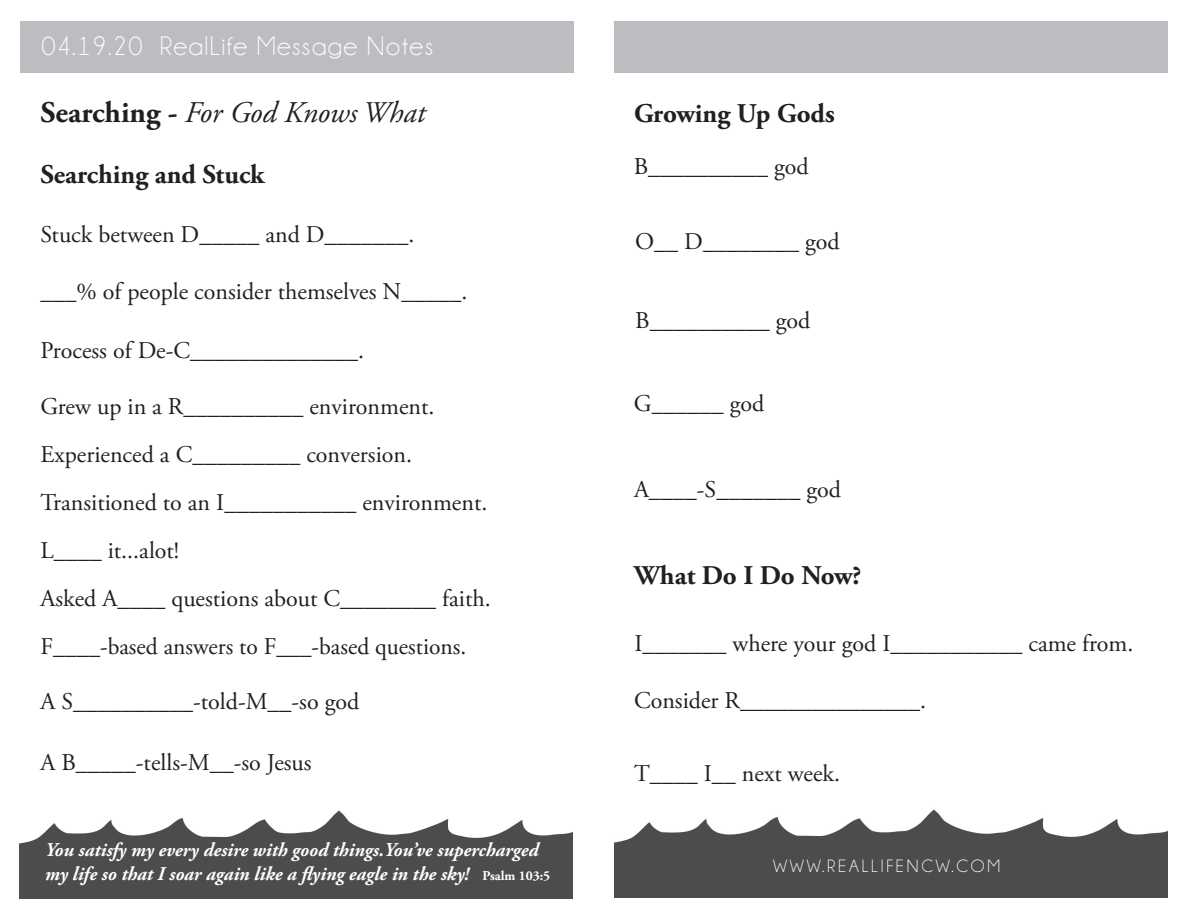
<style>
.page{position:relative;width:1188px;height:918px;background:#fff}
.page>*{position:absolute;margin:0;border:0;box-sizing:border-box;transform-origin:0 0}
.t1{font:italic 30px "Adobe Garamond Pro";color:#231f20}
.t2{font:700 27px "Adobe Garamond Pro";color:#231f20}
.t3{font:27px "Champagne&Limousines";letter-spacing:.05em;color:#fff}
.t4{font:24px "Adobe Garamond Pro";color:#231f20}
.t5{font:italic 700 19.5px "Adobe Garamond Pro";color:#fff}
.t6{font:18px "Champagne&Limousines";letter-spacing:.15em;color:#fff}
.s1{font-weight:700;font-style:normal}
.s2{font-style:normal;font-size:13.5px}
</style>
<div class="page">
<img style="left:20px;top:810px;width:553px;height:88px">
<div style="left:614px;top:21px;width:553px;height:52px;background:#bcbdc0"></div>
<div style="left:20px;top:21px;width:554px;height:52px;background:#bcbdc0"></div>
<img style="left:614px;top:809px;width:554px;height:89px">
<p class="t3" style="left:41px;top:33px;width:393px">04.19.20 RealLife Message Notes</p>
<p class="t1" style="left:40px;top:95px;width:386px"><span class="s1">Searching -</span> For God Knows What</p>
<p class="t2" style="left:40px;top:159px;width:226px">Searching and Stuck</p>
<p class="t4" style="left:40px;top:220px;width:376px">Stuck between D_____ and D_______.</p>
<p class="t4" style="left:40px;top:277px;width:428px">___% of people consider themselves N_____.</p>
<p class="t4" style="left:40px;top:336px;width:325px">Process of De-C______________.</p>
<p class="t4" style="left:40px;top:392px;width:396px">Grew up in a R__________ environment.</p>
<p class="t4" style="left:40px;top:440px;width:373px">Experienced a C_________ conversion.</p>
<p class="t4" style="left:40px;top:488px;width:448px">Transitioned to an I___________ environment.</p>
<p class="t4" style="left:40px;top:536px;width:140px">L____ it...alot!</p>
<p class="t4" style="left:40px;top:584px;width:452px">Asked A____ questions about C________ faith.</p>
<p class="t4" style="left:40px;top:632px;width:427px">F____-based answers to F___-based questions.</p>
<p class="t4" style="left:40px;top:687px;width:320px">A S__________-told-M__-so god</p>
<p class="t4" style="left:40px;top:748px;width:273px">A B_____-tells-M__-so Jesus</p>
<p class="t5" style="left:45px;top:839px;width:495px">You satisfy my every desire with good things.You’ve supercharged</p>
<p class="t5" style="left:45px;top:862px;width:507px">my life so that I soar again like a flying eagle in the sky! <span class="s2">Psalm 103:5</span></p>
<p class="t2" style="left:634px;top:97px;width:202px">Growing Up Gods</p>
<p class="t4" style="left:634px;top:152px;width:177px">B__________ god</p>
<p class="t4" style="left:635px;top:227px;width:206px">O__ D________ god</p>
<p class="t4" style="left:635px;top:306px;width:177px">B__________ god</p>
<p class="t4" style="left:634px;top:389px;width:132px">G______ god</p>
<p class="t4" style="left:634px;top:475px;width:208px">A____-S_______ god</p>
<p class="t2" style="left:634px;top:559px;width:229px">What Do I Do Now?</p>
<p class="t4" style="left:634px;top:629px;width:501px">I_______ where your god I___________ came from.</p>
<p class="t4" style="left:634px;top:686px;width:294px">Consider R_______________.</p>
<p class="t4" style="left:634px;top:759px;width:208px">T____ I__ next week.</p>
<p class="t6" style="left:773px;top:857px;width:229px">WWW.REALLIFENCW.COM</p>
</div>
